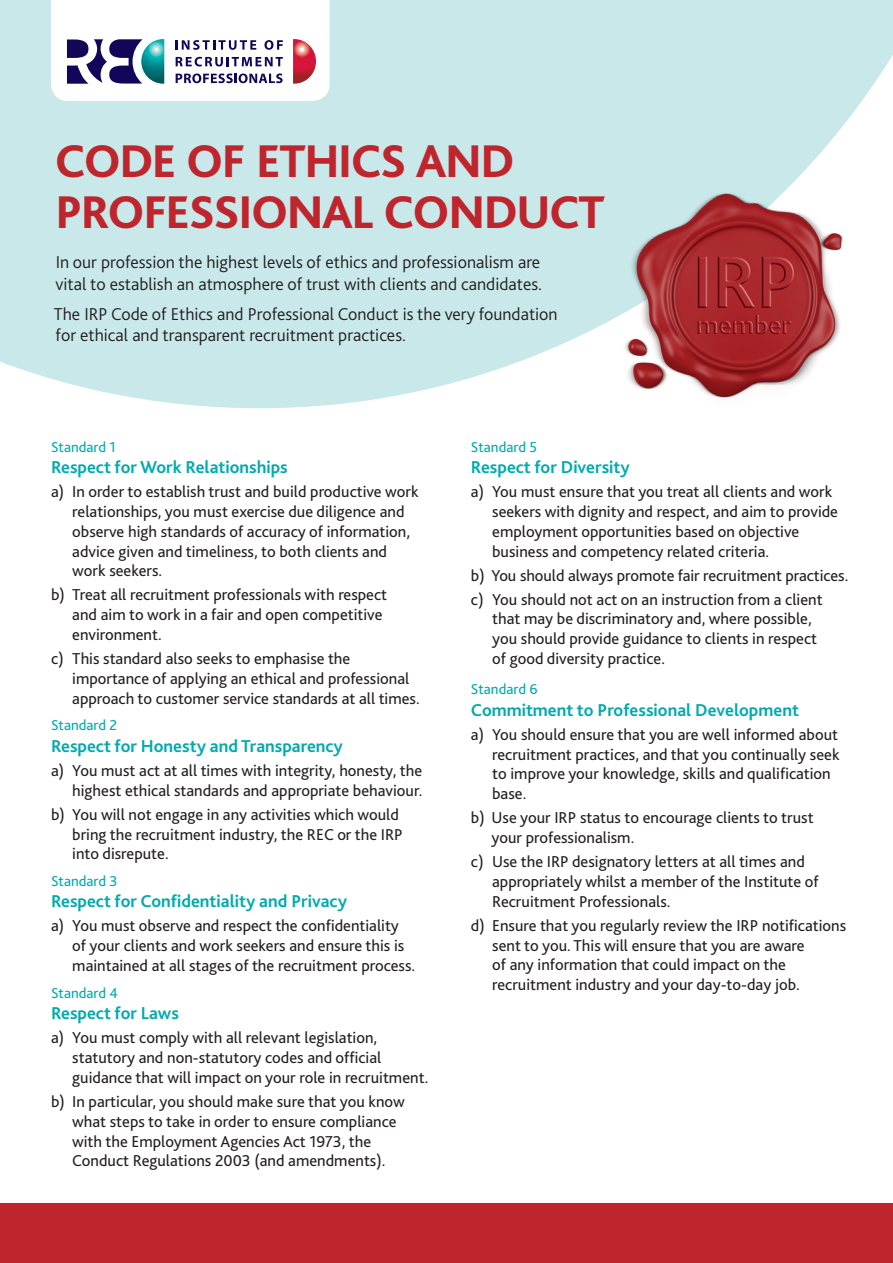
<style>
.page{position:relative;width:893px;height:1263px;background:#fff}
.page>*{position:absolute;margin:0;border:0;box-sizing:border-box;transform-origin:0 0}
.Sub_heading{font:800 48px/51px "Bliss 2";letter-spacing:-.03em;color:#bf252c}
.t1{font:300 18px/21.6px "Bliss 2";color:#231f20}
.Standard_Head{font:700 18px "Bliss 2";color:#00aaad}
.t2{font:16.5px/19.8px "Bliss 2";color:#231f20}
.Standard_Head-2{font:15px "Bliss 2";color:#00aaad}
</style>
<div class="page">
<svg style="left:0;top:0;width:893px;height:408px;background:#cdeaec"></svg>
<div style="left:0;top:1203px;width:893px;height:60px;background:#bf252c"></div>
<img style="left:620px;top:181px;width:229px;height:227px">
<img style="left:628px;top:194px;width:213px;height:203px">
<svg style="left:51px;top:0;width:279px;height:108px"></svg>
<p class="Sub_heading" style="left:55px;top:135px;width:551px">CODE OF ETHICS AND<br>PROFESSIONAL CONDUCT</p>
<p class="t1" style="left:55px;top:251px;width:488px">In our profession the highest levels of ethics and professionalism are vital to establish an atmosphere of trust with clients and candidates.</p>
<p class="t1" style="left:54px;top:303px;width:505px">The IRP Code of Ethics and Professional Conduct is the very foundation for ethical and transparent recruitment practices.</p>
<p class="Standard_Head-2" style="left:51px;top:437px;width:66px">Standard 1</p>
<p class="Standard_Head" style="left:51px;top:456px;width:238px">Respect for Work Relationships</p>
<p class="t2" style="left:72px;top:481px;width:348px;text-indent:-21px">a) In order to establish trust and build productive work relationships, you must exercise due diligence and observe high standards of accuracy of information, advice given and timeliness, to both clients and work seekers.</p>
<p class="t2" style="left:72px;top:585px;width:316px;text-indent:-21px">b) Treat all recruitment professionals with respect and aim to work in a fair and open competitive environment.</p>
<p class="t2" style="left:72px;top:648px;width:349px;text-indent:-21px">c) This standard also seeks to emphasise the importance of applying an ethical and professional approach to customer service standards at all times.</p>
<p class="Standard_Head-2" style="left:51px;top:716px;width:68px">Standard 2</p>
<p class="Standard_Head" style="left:51px;top:735px;width:293px">Respect for Honesty and Transparency</p>
<p class="t2" style="left:51px;top:760px;width:373px;text-align:right">a) You must act at all times with integrity, honesty, the highest ethical standards and appropriate behaviour.</p>
<p class="t2" style="left:72px;top:804px;width:332px;text-indent:-21px">b) You will not engage in any activities which would bring the recruitment industry, the REC or the IRP into disrepute.</p>
<p class="Standard_Head-2" style="left:51px;top:871px;width:68px">Standard 3</p>
<p class="Standard_Head" style="left:51px;top:890px;width:297px">Respect for Confidentiality and Privacy</p>
<p class="t2" style="left:72px;top:916px;width:344px;text-indent:-21px">a) You must observe and respect the confidentiality of your clients and work seekers and ensure this is maintained at all stages of the recruitment process.</p>
<p class="Standard_Head-2" style="left:51px;top:983px;width:68px">Standard 4</p>
<p class="Standard_Head" style="left:51px;top:1002px;width:129px">Respect for Laws</p>
<p class="t2" style="left:72px;top:1027px;width:358px;text-indent:-21px">a) You must comply with all relevant legislation, statutory and non-statutory codes and official guidance that will impact on your role in recruitment.</p>
<p class="t2" style="left:72px;top:1091px;width:334px;text-indent:-21px">b) In particular, you should make sure that you know what steps to take in order to ensure compliance with the Employment Agencies Act 1973, the Conduct Regulations 2003 (and amendments).</p>
<p class="Standard_Head-2" style="left:471px;top:437px;width:68px">Standard 5</p>
<p class="Standard_Head" style="left:471px;top:456px;width:160px">Respect for Diversity</p>
<p class="t2" style="left:492px;top:481px;width:347px;text-indent:-21px">a) You must ensure that you treat all clients and work seekers with dignity and respect, and aim to provide employment opportunities based on objective business and competency related criteria.</p>
<p class="t2" style="left:471px;top:565px;width:379px">b) You should always promote fair recruitment practices.</p>
<p class="t2" style="left:492px;top:589px;width:332px;text-indent:-21px">c) You should not act on an instruction from a client that may be discriminatory and, where possible, you should provide guidance to clients in respect of good diversity practice.</p>
<p class="Standard_Head-2" style="left:471px;top:680px;width:68px">Standard 6</p>
<p class="Standard_Head" style="left:471px;top:699px;width:329px">Commitment to Professional Development</p>
<p class="t2" style="left:492px;top:724px;width:349px;text-indent:-21px">a) You should ensure that you are well informed about recruitment practices, and that you continually seek to improve your knowledge, skills and qualification base.</p>
<p class="t2" style="left:492px;top:807px;width:323px;text-indent:-21px">b) Use your IRP status to encourage clients to trust your professionalism.</p>
<p class="t2" style="left:492px;top:851px;width:328px;text-indent:-21px">c) Use the IRP designatory letters at all times and appropriately whilst a member of the Institute of<br>Recruitment Professionals.</p>
<p class="t2" style="left:492px;top:915px;width:355px;text-indent:-21px">d) Ensure that you regularly review the IRP notifications sent to you. This will ensure that you are aware<br>of any information that could impact on the recruitment industry and your day-to-day job.</p>
</div>
